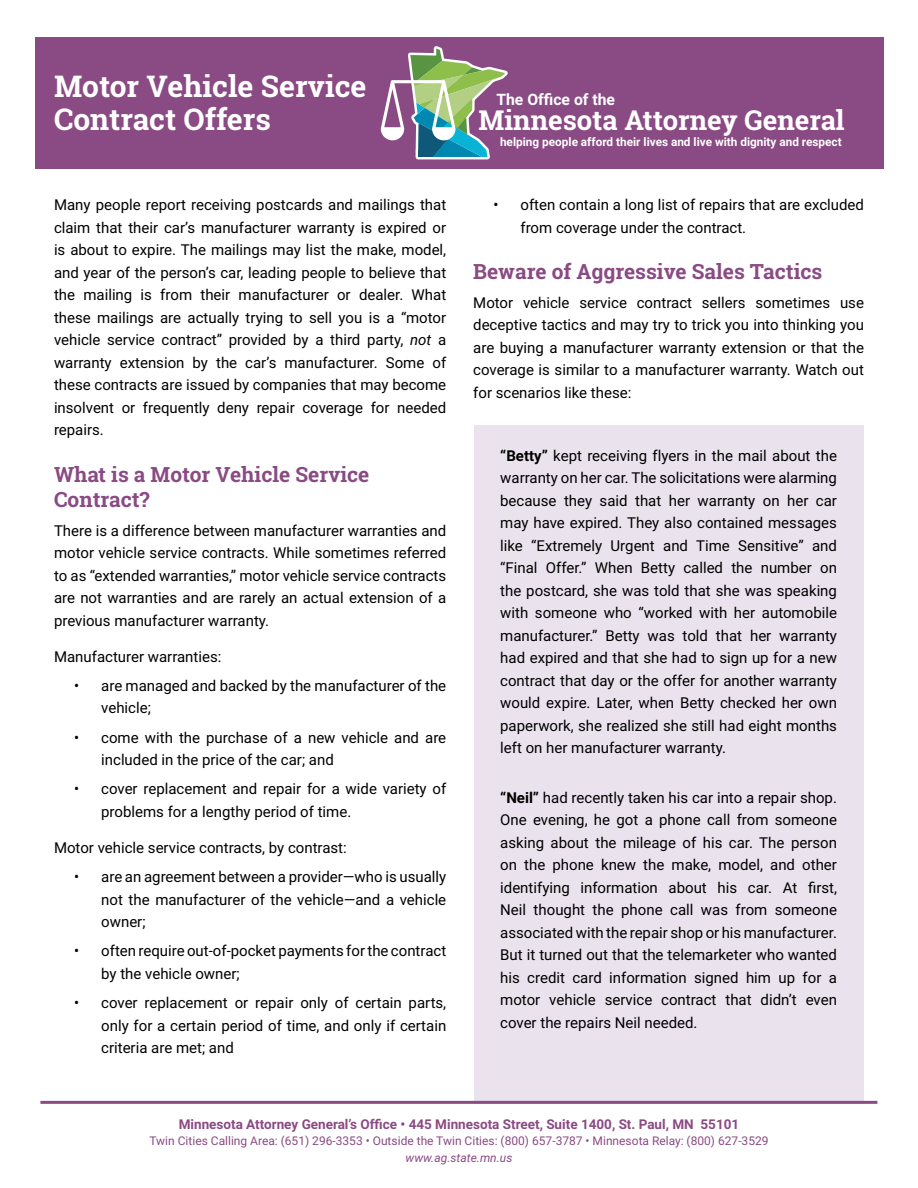
<style>
.page{position:relative;width:918px;height:1188px;background:#fff}
.page>*{position:absolute;margin:0;border:0;box-sizing:border-box;transform-origin:0 0}
.h1{font:700 30px/33px "Roboto Slab";color:#fff}
.Image{font:700 27.6px "Roboto Slab";color:#fff}
.h2{font:700 21px/25.5px "Roboto Slab";color:#8a4a84}
.Image-2{font:700 15.75px "Roboto";color:#fff}
.p{font:15px/22.5px "Roboto";color:#000;text-align:justify}
.li{font:15px/22.5px "Roboto";color:#000}
.t1{font:700 13.5px "Roboto";color:#8a4a84}
.t2{font:12px/16.5px "Roboto";color:#8a4a84;text-align:center}
.Image-3{font:700 11.85px "Roboto";color:#fff}
.s1{font-style:italic}
.s2{font-weight:700}
</style>
<div class="page">
<div style="left:474px;top:425px;width:389px;height:679px;background:#eae2ec"></div>
<hr style="left:40px;top:1101px;width:837px;height:3px;background:#8a4a84">
<div style="left:35px;top:37px;width:848px;height:131px;background:#8a4a84"></div>
<svg style="left:381px;top:46px;width:127px;height:114px"></svg>
<h1 class="h1" style="left:54px;top:69px;width:314px">Motor Vehicle Service<br>Contract Offers</h1>
<p class="p" style="left:54px;top:193px;width:394px">Many people report receiving postcards and mailings that claim that their car’s manufacturer warranty is expired or is about to expire. The mailings may list the make, model, and year of the person’s car, leading people to believe that the mailing is from their manufacturer or dealer. What these mailings are actually trying to sell you is a “motor vehicle service contract” provided by a third party, <span class="s1">not</span> a warranty extension by the car’s manufacturer. Some of these contracts are issued by companies that may become insolvent or frequently deny repair coverage for needed repairs.</p>
<h2 class="h2" style="left:54px;top:461px;width:317px">What is a Motor Vehicle Service<br>Contract?</h2>
<p class="p" style="left:54px;top:518px;width:394px">There is a difference between manufacturer warranties and motor vehicle service contracts. While sometimes referred to as “extended warranties,” motor vehicle service contracts are not warranties and are rarely an actual extension of a previous manufacturer warranty.</p>
<p class="p" style="left:54px;top:644px;width:169px">Manufacturer warranties:</p>
<p class="li" style="left:101px;top:674px;width:347px;text-indent:-27px">• are managed and backed by the manufacturer of the vehicle;</p>
<p class="li" style="left:101px;top:725px;width:347px;text-indent:-27px">• come with the purchase of a new vehicle and are included in the price of the car; and</p>
<p class="li" style="left:101px;top:777px;width:346px;text-indent:-27px">• cover replacement and repair for a wide variety of problems for a lengthy period of time.</p>
<p class="p" style="left:54px;top:836px;width:294px">Motor vehicle service contracts, by contrast:</p>
<p class="li" style="left:101px;top:865px;width:347px;text-align:justify;text-indent:-27px">• are an agreement between a provider—who is usually not the manufacturer of the vehicle—and a vehicle owner;</p>
<p class="li" style="left:101px;top:939px;width:346px;text-indent:-27px">• often require out-of-pocket payments for the contract by the vehicle owner;</p>
<p class="li" style="left:101px;top:991px;width:347px;text-align:justify;text-indent:-27px">• cover replacement or repair only of certain parts, only for a certain period of time, and only if certain criteria are met; and</p>
<p class="Image-2" style="left:496px;top:88px;width:120px">The Office of the</p>
<p class="Image" style="left:478px;top:101px;width:368px">Minnesota Attorney General</p>
<p class="Image-3" style="left:500px;top:133px;width:343px">helping people afford their lives and live with dignity and respect</p>
<p class="li" style="left:520px;top:193px;width:345px;text-indent:-27px">• often contain a long list of repairs that are excluded from coverage under the contract.</p>
<h2 class="h2" style="left:473px;top:258px;width:351px">Beware of Aggressive Sales Tactics</h2>
<p class="p" style="left:473px;top:290px;width:392px">Motor vehicle service contract sellers sometimes use deceptive tactics and may try to trick you into thinking you are buying a manufacturer warranty extension or that the coverage is similar to a manufacturer warranty. Watch out for scenarios like these:</p>
<p class="p" style="left:500px;top:443px;width:338px"><span class="s2">“Betty”</span> kept receiving flyers in the mail about the warranty on her car. The solicitations were alarming because they said that her warranty on her car may have expired. They also contained messages like “Extremely Urgent and Time Sensitive” and “Final Offer.” When Betty called the number on the postcard, she was told that she was speaking with someone who “worked with her automobile manufacturer.” Betty was told that her warranty had expired and that she had to sign up for a new contract that day or the offer for another warranty would expire. Later, when Betty checked her own paperwork, she realized she still had eight months left on her manufacturer warranty.</p>
<p class="p" style="left:500px;top:785px;width:338px"><span class="s2">“Neil”</span> had recently taken his car into a repair shop.<br>One evening, he got a phone call from someone asking about the mileage of his car. The person on the phone knew the make, model, and other identifying information about his car. At first, Neil thought the phone call was from someone associated with the repair shop or his manufacturer.<br>But it turned out that the telemarketer who wanted his credit card information signed him up for a motor vehicle service contract that didn’t even cover the repairs Neil needed.</p>
<p class="t1" style="left:179px;top:1114px;width:562px">Minnesota Attorney General’s Office • 445 Minnesota Street, Suite 1400, St. Paul, MN 55101</p>
<p class="t2" style="left:149px;top:1132px;width:621px">Twin Cities Calling Area: (651) 296-3353 • Outside the Twin Cities: (800) 657-3787 • Minnesota Relay: (800) 627-3529 <span class="s1">www.ag.state.mn.us</span></p>
</div>
